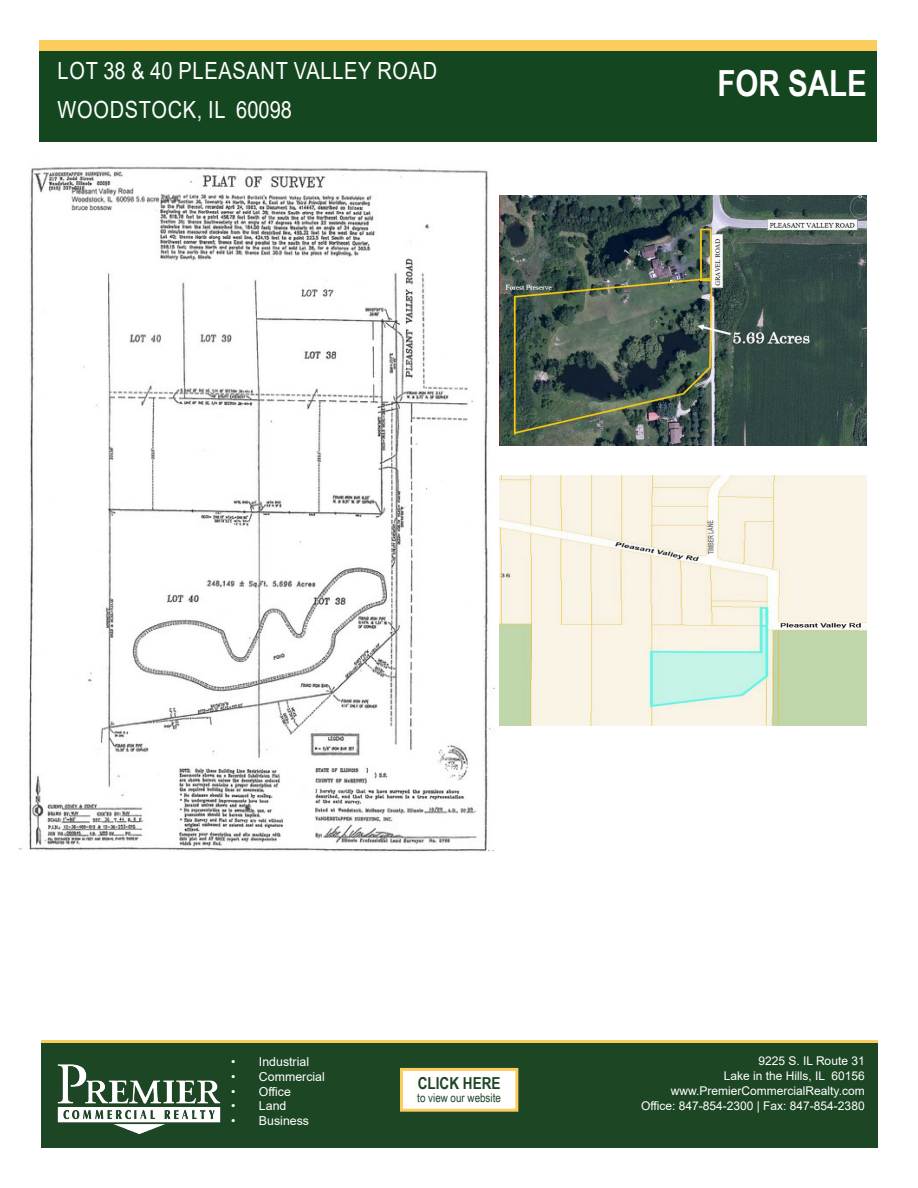
<style>
.page{position:relative;width:918px;height:1188px;background:#fff}
.page>*{position:absolute;margin:0;border:0;box-sizing:border-box;transform-origin:0 0}
.t1{font:700 36px "Arial Narrow";color:#fff}
.t2{font:23.7px "Arial";letter-spacing:.035em;color:#fff;scale:.85 1}
.t3{font:700 16.5px "Arial Narrow";color:#1d4625}
.t4{font:12.3px "Arial";color:#fff}
.t5{font:12px/15px "Arial";color:#fff;text-align:right}
.t6{font:12px "Arial Narrow";color:#1d4625}
</style>
<div class="page">
<div style="left:41px;top:1040px;width:837px;height:107px;background:#fbcd5c"></div>
<div style="left:41px;top:1043px;width:837px;height:105px;background:#1d4625"></div>
<img style="left:57px;top:1064px;width:164px;height:70px">
<div style="left:400px;top:1068px;width:118px;height:44px;background:#fff;border:3px solid #fbcd5c"></div>
<div style="left:40px;top:40px;width:837px;height:96px;background:#fbcd5c"></div>
<div style="left:40px;top:51px;width:837px;height:91px;background:#14461f"></div>
<img style="left:18px;top:166px;width:477px;height:686px">
<img style="left:500px;top:195px;width:367px;height:250px">
<img style="left:500px;top:475px;width:367px;height:250px">
<p class="t2" style="left:58px;top:54px;width:448px">LOT 38 &amp; 40 PLEASANT VALLEY ROAD</p>
<p class="t2" style="left:58px;top:93px;width:277px">WOODSTOCK, IL 60098</p>
<p class="t1" style="left:718px;top:56px;width:151px">FOR SALE</p>
<p class="t4" style="left:231px;top:1053px;width:79px">• Industrial</p>
<p class="t4" style="left:231px;top:1068px;width:95px">• Commercial</p>
<p class="t4" style="left:231px;top:1083px;width:61px">• Office</p>
<p class="t4" style="left:231px;top:1098px;width:57px">• Land</p>
<p class="t4" style="left:231px;top:1112px;width:79px">• Business</p>
<h3 class="t3" style="left:418px;top:1070px;width:84px">CLICK HERE</h3>
<p class="t6" style="left:417px;top:1089px;width:85px">to view our website</p>
<p class="t5" style="left:641px;top:1053px;width:225px">9225 S. IL Route 31<br>Lake in the Hills, IL 60156 www.PremierCommercialRealty.com<br>Office: 847-854-2300 | Fax: 847-854-2380</p>
</div>
